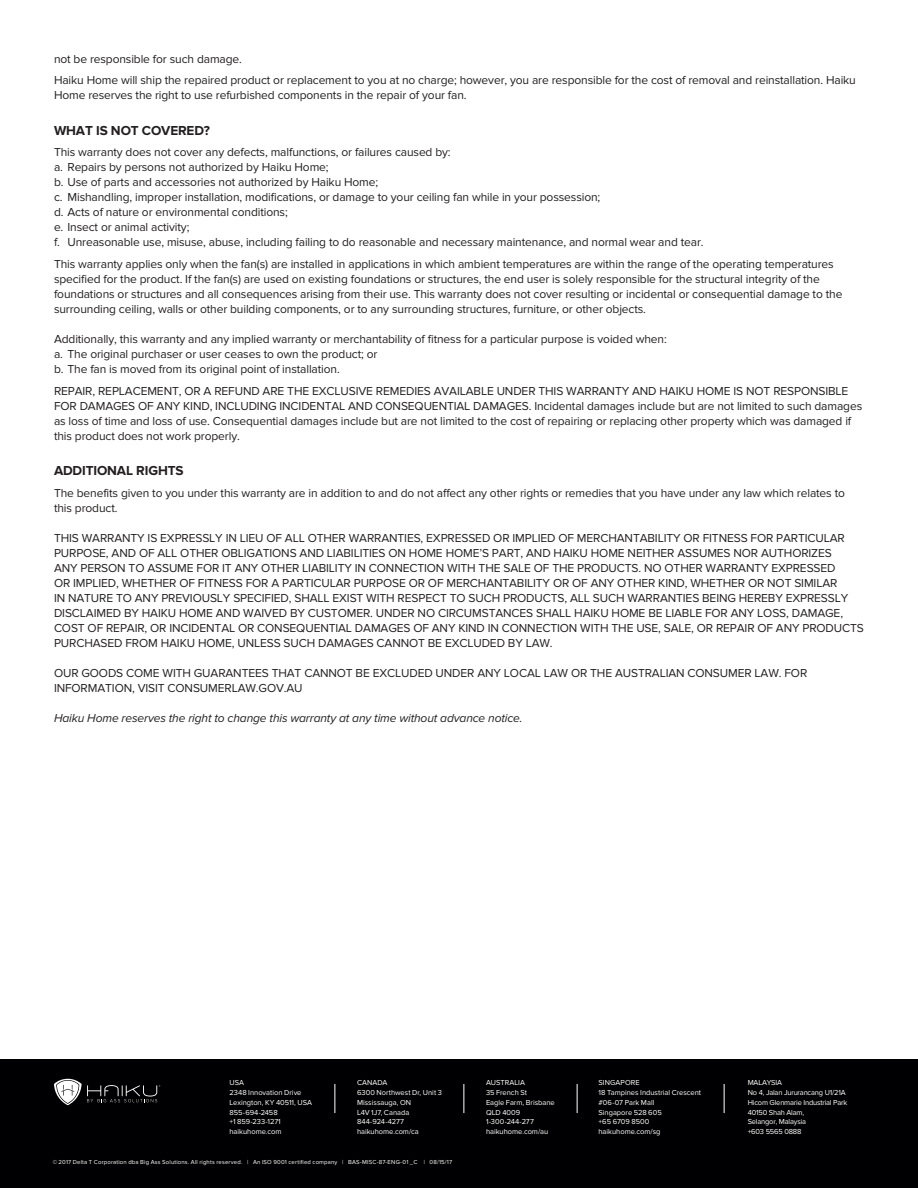
<style>
.page{position:relative;width:918px;height:1188px;background:#fff}
.page>*{position:absolute;margin:0;border:0;box-sizing:border-box;transform-origin:0 0}
.Heading_3{font:700 13.5px "Proxima Nova";letter-spacing:-.01em;color:#231f20}
.t1{font:12px/15px "Proxima Nova";letter-spacing:-.01em;color:#231f20}
.t2{font:italic 12px "Proxima Nova";letter-spacing:-.01em;color:#231f20}
.t3{font:7.5px/9.8px "Proxima Nova";color:#fff}
.t4{font:7.5px/9.8px "Proxima Nova";letter-spacing:-.025em;color:#fff}
.Footer_Fine_Print{font:6px "Proxima Nova";letter-spacing:.025em;color:#fff}
</style>
<div class="page">
<div style="left:0;top:1060px;width:918px;height:128px;background:#000002"></div>
<svg style="left:54px;top:1079px;width:106px;height:26px"></svg>
<svg style="left:334px;top:1084px;width:1px;height:29px"></svg>
<svg style="left:464px;top:1084px;width:1px;height:29px"></svg>
<svg style="left:577px;top:1084px;width:1px;height:29px"></svg>
<svg style="left:724px;top:1084px;width:1px;height:29px"></svg>
<p class="t1" style="left:54px;top:51px;width:189px">not be responsible for such damage.</p>
<p class="t1" style="left:54px;top:73px;width:803px">Haiku Home will ship the repaired product or replacement to you at no charge; however, you are responsible for the cost of removal and reinstallation. Haiku<br>Home reserves the right to use refurbished components in the repair of your fan.</p>
<p class="Heading_3" style="left:54px;top:122px;width:158px">WHAT IS NOT COVERED?</p>
<p class="t1" style="left:54px;top:145px;width:398px">This warranty does not cover any defects, malfunctions, or failures caused by:</p>
<p class="t1" style="left:54px;top:160px;width:276px">a. Repairs by persons not authorized by Haiku Home;</p>
<p class="t1" style="left:54px;top:175px;width:326px">b. Use of parts and accessories not authorized by Haiku Home;</p>
<p class="t1" style="left:54px;top:190px;width:548px">c. Mishandling, improper installation, modifications, or damage to your ceiling fan while in your possession;</p>
<p class="t1" style="left:54px;top:205px;width:235px">d. Acts of nature or environmental conditions;</p>
<p class="t1" style="left:54px;top:220px;width:137px">e. Insect or animal activity;</p>
<p class="t1" style="left:54px;top:235px;width:651px">f. Unreasonable use, misuse, abuse, including failing to do reasonable and necessary maintenance, and normal wear and tear.</p>
<p class="t1" style="left:54px;top:257px;width:790px">This warranty applies only when the fan(s) are installed in applications in which ambient temperatures are within the range of the operating temperatures specified for the product. If the fan(s) are used on existing foundations or structures, the end user is solely responsible for the structural integrity of the foundations or structures and all consequences arising from their use. This warranty does not cover resulting or incidental or consequential damage to the surrounding ceiling, walls or other building components, or to any surrounding structures, furniture, or other objects.</p>
<p class="t1" style="left:54px;top:332px;width:614px">Additionally, this warranty and any implied warranty or merchantability of fitness for a particular purpose is voided when:</p>
<p class="t1" style="left:54px;top:347px;width:325px">a. The original purchaser or user ceases to own the product; or</p>
<p class="t1" style="left:54px;top:362px;width:287px">b. The fan is moved from its original point of installation.</p>
<p class="t1" style="left:54px;top:384px;width:810px">REPAIR, REPLACEMENT, OR A REFUND ARE THE EXCLUSIVE REMEDIES AVAILABLE UNDER THIS WARRANTY AND HAIKU HOME IS NOT RESPONSIBLE FOR DAMAGES OF ANY KIND, INCLUDING INCIDENTAL AND CONSEQUENTIAL DAMAGES. Incidental damages include but are not limited to such damages as loss of time and loss of use. Consequential damages include but are not limited to the cost of repairing or replacing other property which was damaged if this product does not work properly.</p>
<p class="Heading_3" style="left:54px;top:463px;width:131px">ADDITIONAL RIGHTS</p>
<p class="t1" style="left:54px;top:486px;width:792px">The benefits given to you under this warranty are in addition to and do not affect any other rights or remedies that you have under any law which relates to this product.</p>
<p class="t1" style="left:54px;top:531px;width:811px">THIS WARRANTY IS EXPRESSLY IN LIEU OF ALL OTHER WARRANTIES, EXPRESSED OR IMPLIED OF MERCHANTABILITY OR FITNESS FOR PARTICULAR PURPOSE, AND OF ALL OTHER OBLIGATIONS AND LIABILITIES ON HOME HOME’S PART, AND HAIKU HOME NEITHER ASSUMES NOR AUTHORIZES<br>ANY PERSON TO ASSUME FOR IT ANY OTHER LIABILITY IN CONNECTION WITH THE SALE OF THE PRODUCTS. NO OTHER WARRANTY EXPRESSED<br>OR IMPLIED, WHETHER OF FITNESS FOR A PARTICULAR PURPOSE OR OF MERCHANTABILITY OR OF ANY OTHER KIND, WHETHER OR NOT SIMILAR<br>IN NATURE TO ANY PREVIOUSLY SPECIFIED, SHALL EXIST WITH RESPECT TO SUCH PRODUCTS, ALL SUCH WARRANTIES BEING HEREBY EXPRESSLY DISCLAIMED BY HAIKU HOME AND WAIVED BY CUSTOMER. UNDER NO CIRCUMSTANCES SHALL HAIKU HOME BE LIABLE FOR ANY LOSS, DAMAGE, COST OF REPAIR, OR INCIDENTAL OR CONSEQUENTIAL DAMAGES OF ANY KIND IN CONNECTION WITH THE USE, SALE, OR REPAIR OF ANY PRODUCTS PURCHASED FROM HAIKU HOME, UNLESS SUCH DAMAGES CANNOT BE EXCLUDED BY LAW.</p>
<p class="t1" style="left:54px;top:666px;width:755px">OUR GOODS COME WITH GUARANTEES THAT CANNOT BE EXCLUDED UNDER ANY LOCAL LAW OR THE AUSTRALIAN CONSUMER LAW. FOR<br>INFORMATION, VISIT CONSUMERLAW.GOV.AU</p>
<p class="t2" style="left:54px;top:711px;width:470px">Haiku Home reserves the right to change this warranty at any time without advance notice.</p>
<p class="t3" style="left:230px;top:1078px;width:84px">USA<br>2348 Innovation Drive<br>Lexington, KY 40511, USA<br>855-694-2458<br>+1 859-233-1271 haikuhome.com</p>
<p class="t3" style="left:357px;top:1078px;width:86px">CANADA<br>6300 Northwest Dr, Unit 3<br>Mississauga, ON<br>L4V 1J7, Canada<br>844-924-4277 haikuhome.com/ca</p>
<p class="t3" style="left:486px;top:1078px;width:70px">AUSTRALIA<br>35 French St<br>Eagle Farm, Brisbane<br>QLD 4009<br>1-300-244-277 haikuhome.com/au</p>
<p class="t3" style="left:598px;top:1078px;width:104px">SINGAPORE<br>18 Tampines Industrial Crescent #06-07 Park Mall<br>Singapore 528 605<br>+65 6709 8500 haikuhome.com/sg</p>
<p class="t4" style="left:748px;top:1078px;width:101px">MALAYSIA<br>No 4, Jalan Jururancang U1/21A<br>Hicom Glenmarie Industrial Park<br>40150 Shah Alam,<br>Selangor, Malaysia<br>+603 5565 0888</p>
<p class="Footer_Fine_Print" style="left:53px;top:1159px;width:401px">© 2017 Delta T Corporation dba Big Ass Solutions. All rights reserved. | An ISO 9001 certified company | BAS-MISC-87-ENG-01 _C | 08/15/17</p>
</div>
